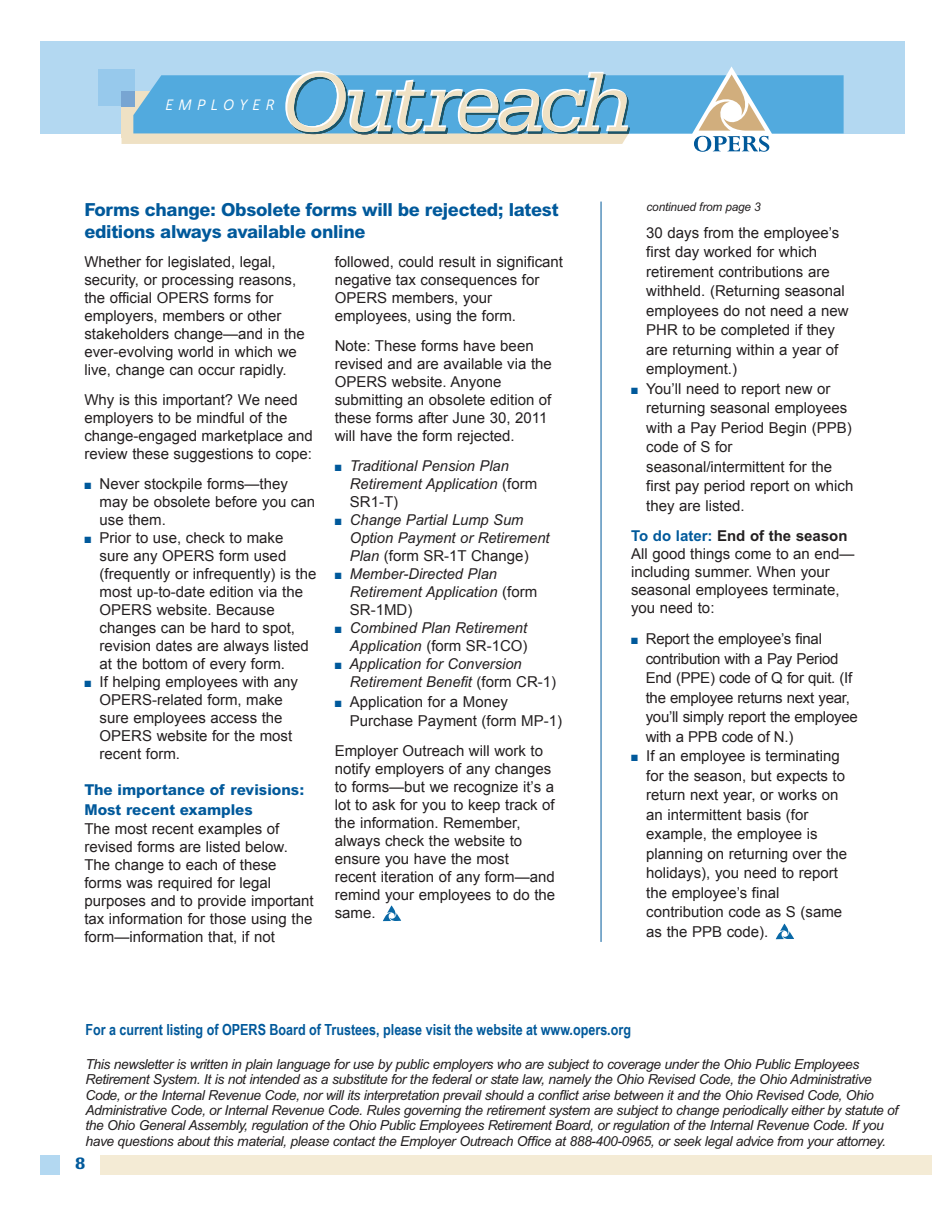
<style>
.page{position:relative;width:945px;height:1215px;background:#fff}
.page>*{position:absolute;margin:0;border:0;box-sizing:border-box;transform-origin:0 0}
.t1{font:18.75px "Imago Mdm";color:#00599b}
.t2{font:800 18px/22.5px "Arial MT Std";letter-spacing:-.02em;color:#00599b}
.t3{font:italic 15.45px "Relato Sans OT";letter-spacing:.36em;color:#fff}
.t4{font:700 15.3px "Arial Narrow";color:#00599b}
.t5{font:15px/18px "Arial";color:#231f20}
.t6{font:italic 15px/18px "Arial MT Std";color:#231f20}
.t7{font:800 15px/19.5px "Arial MT Std";color:#00599b}
.t8{font:700 15px "Arial MT Std";color:#231f20}
.t9{font:italic 13.8px/15.3px "Arial MT Std";letter-spacing:-.03em;color:#231f20}
.t10{font:italic 12px "Arial MT Std";letter-spacing:-.015em;color:#231f20}
.s1{color:#00599b}
.s2{font-family:"Arial";font-style:normal}
.s3{font-family:"Arial MT Std";font-style:italic}
</style>
<div class="page">
<div style="left:40px;top:41px;width:864px;height:92px;background:#b3d8f1"></div>
<svg style="left:122px;top:66px;width:722px;height:86px"></svg>
<div style="left:98px;top:69px;width:37px;height:37px;background:#97c9ec"></div>
<div style="left:122px;top:91px;width:13px;height:15px;background:#78a5d2"></div>
<div style="left:100px;top:1155px;width:832px;height:19px;background:#f4ebd5"></div>
<div style="left:40px;top:1155px;width:20px;height:19px;background:#b3d8f1"></div>
<svg style="left:383px;top:905px;width:18px;height:16px"></svg>
<svg style="left:776px;top:923px;width:18px;height:16px"></svg>
<hr style="left:601px;top:202px;width:1px;height:740px;background:#00599b">
<p class="t3" style="left:165px;top:99px;width:110px">EMPLOYER</p>
<p class="t2" style="left:84px;top:200px;width:476px">Forms change: Obsolete forms will be rejected; latest editions always available online</p>
<p class="t10" style="left:647px;top:202px;width:116px">continued from page 3</p>
<p class="t5" style="left:646px;top:223px;width:204px;line-height:19.5px">30 days from the employee’s first day worked for which retirement contributions are withheld. (Returning seasonal employees do not need a new<br>PHR to be completed if they are returning within a year of employment.)</p>
<p class="t5" style="left:646px;top:379px;width:209px;line-height:19.5px;text-indent:-15px"><span class="s1">■</span> You’ll need to report new or returning seasonal employees with a Pay Period Begin (PPB) code of S for seasonal/intermittent for the first pay period report on which they are listed.</p>
<p class="t8" style="left:631px;top:530px;width:218px"><span class="s1">To do later:</span> End of the season</p>
<p class="t5" style="left:631px;top:544px;width:225px">All good things come to an end— including summer. When your seasonal employees terminate, you need to:</p>
<p class="t5" style="left:646px;top:629px;width:214px;line-height:19.5px;text-indent:-15px"><span class="s1">■</span> Report the employee’s final contribution with a Pay Period<br>End (PPE) code of Q for quit. (If the employee returns next year, you’ll simply report the employee with a PPB code of N.)</p>
<p class="t5" style="left:646px;top:746px;width:202px;line-height:19.5px;text-indent:-15px"><span class="s1">■</span> If an employee is terminating for the season, but expects to return next year, or works on an intermittent basis (for example, the employee is planning on returning over the holidays), you need to report the employee’s final contribution code as S (same as the PPB code).</p>
<p class="t5" style="left:84px;top:253px;width:222px">Whether for legislated, legal, security, or processing reasons, the official OPERS forms for employers, members or other stakeholders change—and in the ever-evolving world in which we live, change can occur rapidly.</p>
<p class="t5" style="left:84px;top:391px;width:230px">Why is this important? We need employers to be mindful of the change-engaged marketplace and review these suggestions to cope:</p>
<p class="t5" style="left:100px;top:475px;width:217px;text-indent:-15px"><span class="s1">■</span> Never stockpile forms—they may be obsolete before you can use them.</p>
<p class="t5" style="left:100px;top:529px;width:218px;text-indent:-15px"><span class="s1">■</span> Prior to use, check to make<br>sure any OPERS form used (frequently or infrequently) is the most up-to-date edition via the<br>OPERS website. Because changes can be hard to spot, revision dates are always listed at the bottom of every form.</p>
<p class="t5" style="left:100px;top:673px;width:200px;text-indent:-15px"><span class="s1">■</span> If helping employees with any<br>OPERS-related form, make sure employees access the<br>OPERS website for the most recent form.</p>
<p class="t7" style="left:84px;top:782px;width:221px">The importance of revisions:<br>Most recent examples</p>
<p class="t5" style="left:84px;top:820px;width:231px">The most recent examples of revised forms are listed below.<br>The change to each of these forms was required for legal purposes and to provide important tax information for those using the form—information that, if not</p>
<p class="t5" style="left:335px;top:253px;width:230px">followed, could result in significant negative tax consequences for<br>OPERS members, your employees, using the form.</p>
<p class="t5" style="left:335px;top:337px;width:219px">Note: These forms have been revised and are available via the<br>OPERS website. Anyone submitting an obsolete edition of these forms after June 30, 2011 will have the form rejected.</p>
<p class="t6" style="left:350px;top:459px;width:189px;text-indent:-15px"><span class="s1">■</span> Traditional Pension Plan<br>Retirement Application <span class="s2">(form</span></p>
<p class="t5" style="left:350px;top:493px;width:50px">SR1-T)</p>
<p class="t6" style="left:350px;top:513px;width:201px;text-indent:-15px"><span class="s1">■</span> Change Partial Lump Sum<br>Option Payment or Retirement</p>
<p class="t5" style="left:350px;top:547px;width:180px"><span class="s3">Plan</span> (form SR-1T Change)</p>
<p class="t6" style="left:350px;top:567px;width:189px;text-indent:-15px"><span class="s1">■</span> Member-Directed Plan<br>Retirement Application <span class="s2">(form</span></p>
<p class="t5" style="left:350px;top:601px;width:64px">SR-1MD)</p>
<p class="t6" style="left:335px;top:621px;width:194px"><span class="s1">■</span> Combined Plan Retirement</p>
<p class="t5" style="left:350px;top:637px;width:179px"><span class="s3">Application</span> (form SR-1CO)</p>
<p class="t6" style="left:350px;top:657px;width:208px;text-indent:-15px"><span class="s1">■</span> Application for Conversion<br>Retirement Benefit <span class="s2">(form CR-1)</span></p>
<p class="t5" style="left:350px;top:692px;width:214px;line-height:19.5px;text-indent:-15px"><span class="s1">■</span> Application for a Money<br>Purchase Payment (form MP-1)</p>
<p class="t5" style="left:335px;top:742px;width:222px">Employer Outreach will work to notify employers of any changes to forms—but we recognize it’s a lot to ask for you to keep track of the information. Remember, always check the website to ensure you have the most<br>recent iteration of any form—and remind your employees to do the same.</p>
<p class="t4" style="left:86px;top:1021px;width:547px">For a current listing of OPERS Board of Trustees, please visit the website at www.opers.org</p>
<p class="t9" style="left:85px;top:1058px;width:815px">This newsletter is written in plain language for use by public employers who are subject to coverage under the Ohio Public Employees Retirement System. It is not intended as a substitute for the federal or state law, namely the Ohio Revised Code, the Ohio Administrative Code, or the Internal Revenue Code, nor will its interpretation prevail should a conflict arise between it and the Ohio Revised Code, Ohio Administrative Code, or Internal Revenue Code. Rules governing the retirement system are subject to change periodically either by statute of the Ohio General Assembly, regulation of the Ohio Public Employees Retirement Board, or regulation of the Internal Revenue Code. If you have questions about this material, please contact the Employer Outreach Office at 888-400-0965, or seek legal advice from your attorney.</p>
<p class="t1" style="left:75px;top:1156px;width:12px">8</p>
</div>
